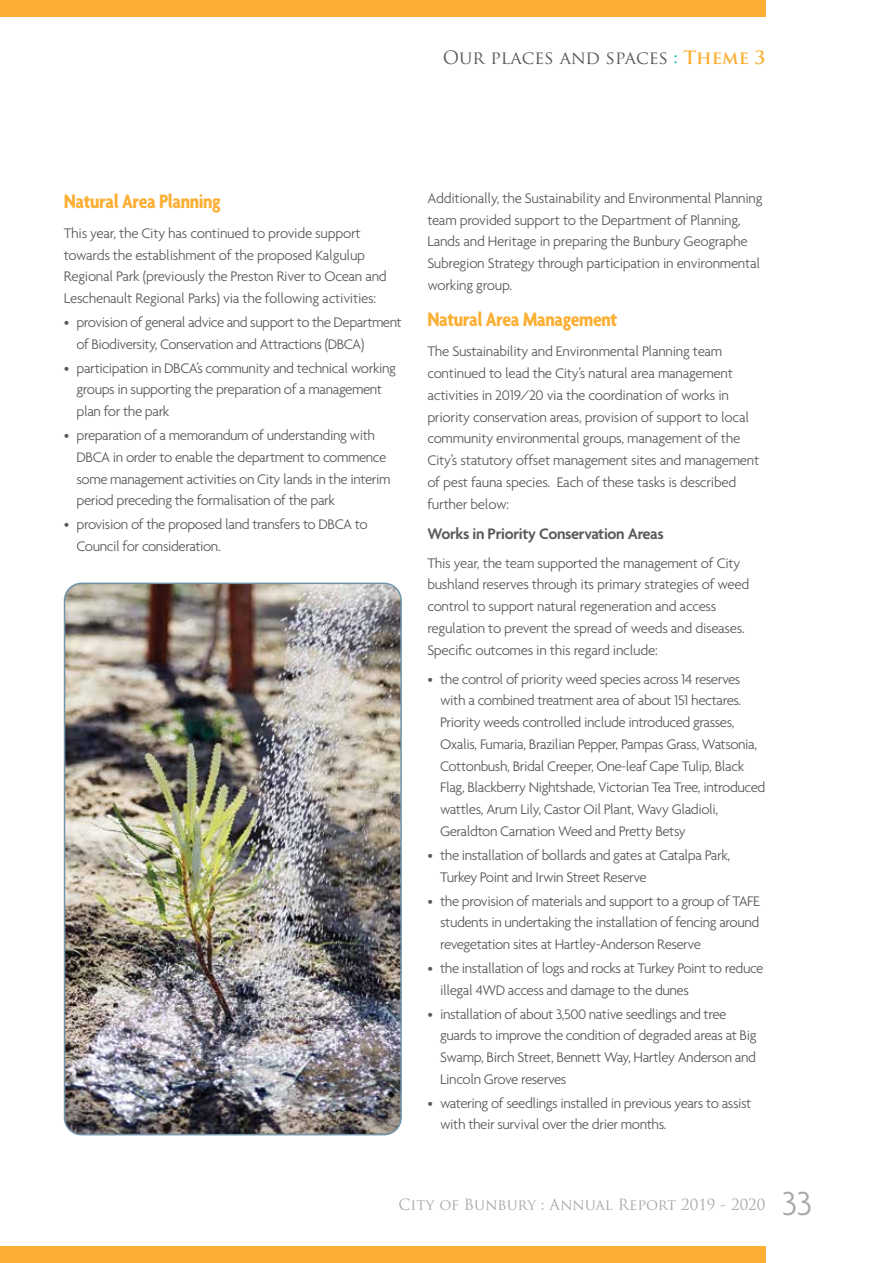
<style>
.page{position:relative;width:893px;height:1263px;background:#fff}
.page>*{position:absolute;margin:0;border:0;box-sizing:border-box;transform-origin:0 0}
.t1{font:300 36px "Agenda";color:#a7a9ac}
.t2{font:700 condensed 21px "Agenda";letter-spacing:-.02em;color:#fbaf34}
.t3{font:18px "Trajan Pro";color:#58595b}
.t4{font:600 16.5px "Agenda";letter-spacing:-.02em;color:#58595b}
.t5{font:300 15px/21.8px "Agenda";letter-spacing:-.03em;color:#58595b}
.t6{font:15px "Trajan Pro";color:#a7a9ac}
.s1{font-weight:700;color:#36bdb2}
.s2{font-weight:700;color:#fbaf34}
</style>
<div class="page">
<img style="left:65px;top:583px;width:334px;height:552px">
<div style="left:64px;top:583px;width:338px;height:552px;border:2px solid #7094aa;border-radius:17px"></div>
<div style="left:0;top:1246px;width:765px;height:17px;background:#fbaf34"></div>
<div style="left:0;top:0;width:765px;height:17px;background:#fbaf34"></div>
<p class="t3" style="left:443px;top:46px;width:324px">Our places and spaces <span class="s1">:</span> <span class="s2">Theme 3</span></p>
<h2 class="t2" style="left:64px;top:189px;width:158px">Natural Area Planning</h2>
<p class="t5" style="left:64px;top:222px;width:325px">This year, the City has continued to provide support towards the establishment of the proposed Kalgulup Regional Park (previously the Preston River to Ocean and Leschenault Regional Parks) via the following activities:</p>
<p class="t5" style="left:77px;top:311px;width:327px;text-indent:-13px">• provision of general advice and support to the Department of Biodiversity, Conservation and Attractions (DBCA)</p>
<p class="t5" style="left:77px;top:357px;width:321px;text-indent:-13px">• participation in DBCA’s community and technical working groups in supporting the preparation of a management plan for the park</p>
<p class="t5" style="left:77px;top:424px;width:316px;text-indent:-13px">• preparation of a memorandum of understanding with DBCA in order to enable the department to commence some management activities on City lands in the interim period preceding the formalisation of the park</p>
<p class="t5" style="left:77px;top:513px;width:293px;text-indent:-13px">• provision of the proposed land transfers to DBCA to<br>Council for consideration.</p>
<p class="t5" style="left:427px;top:187px;width:337px">Additionally, the Sustainability and Environmental Planning team provided support to the Department of Planning, Lands and Heritage in preparing the Bunbury Geographe Subregion Strategy through participation in environmental working group.</p>
<h2 class="t2" style="left:427px;top:307px;width:191px">Natural Area Management</h2>
<p class="t5" style="left:427px;top:340px;width:333px">The Sustainability and Environmental Planning team continued to lead the City’s natural area management activities in 2019/20 via the coordination of works in priority conservation areas, provision of support to local community environmental groups, management of the City’s statutory offset management sites and management of pest fauna species. Each of these tasks is described further below:</p>
<p class="t4" style="left:427px;top:525px;width:238px">Works in Priority Conservation Areas</p>
<p class="t5" style="left:427px;top:552px;width:323px">This year, the team supported the management of City bushland reserves through its primary strategies of weed control to support natural regeneration and access regulation to prevent the spread of weeds and diseases.<br>Specific outcomes in this regard include:</p>
<p class="t5" style="left:440px;top:668px;width:327px;text-indent:-13px">• the control of priority weed species across 14 reserves with a combined treatment area of about 151 hectares.<br>Priority weeds controlled include introduced grasses, Oxalis, Fumaria, Brazilian Pepper, Pampas Grass, Watsonia, Cottonbush, Bridal Creeper, One-leaf Cape Tulip, Black Flag, Blackberry Nightshade, Victorian Tea Tree, introduced wattles, Arum Lily, Castor Oil Plant, Wavy Gladioli, Geraldton Carnation Weed and Pretty Betsy</p>
<p class="t5" style="left:440px;top:844px;width:292px;text-indent:-13px">• the installation of bollards and gates at Catalpa Park,<br>Turkey Point and Irwin Street Reserve</p>
<p class="t5" style="left:440px;top:889px;width:321px;text-align:justify;text-indent:-13px">• the provision of materials and support to a group of TAFE students in undertaking the installation of fencing around revegetation sites at Hartley-Anderson Reserve</p>
<p class="t5" style="left:440px;top:957px;width:325px;text-indent:-13px">• the installation of logs and rocks at Turkey Point to reduce illegal 4WD access and damage to the dunes</p>
<p class="t5" style="left:440px;top:1002px;width:318px;text-indent:-13px">• installation of about 3,500 native seedlings and tree guards to improve the condition of degraded areas at Big Swamp, Birch Street, Bennett Way, Hartley Anderson and Lincoln Grove reserves</p>
<p class="t5" style="left:440px;top:1092px;width:313px;text-indent:-13px">• watering of seedlings installed in previous years to assist with their survival over the drier months.</p>
<p class="t6" style="left:398px;top:1195px;width:368px">City of Bunbury : Annual Report 2019 - 2020</p>
<h1 class="t1" style="left:782px;top:1182px;width:32px">33</h1>
</div>
